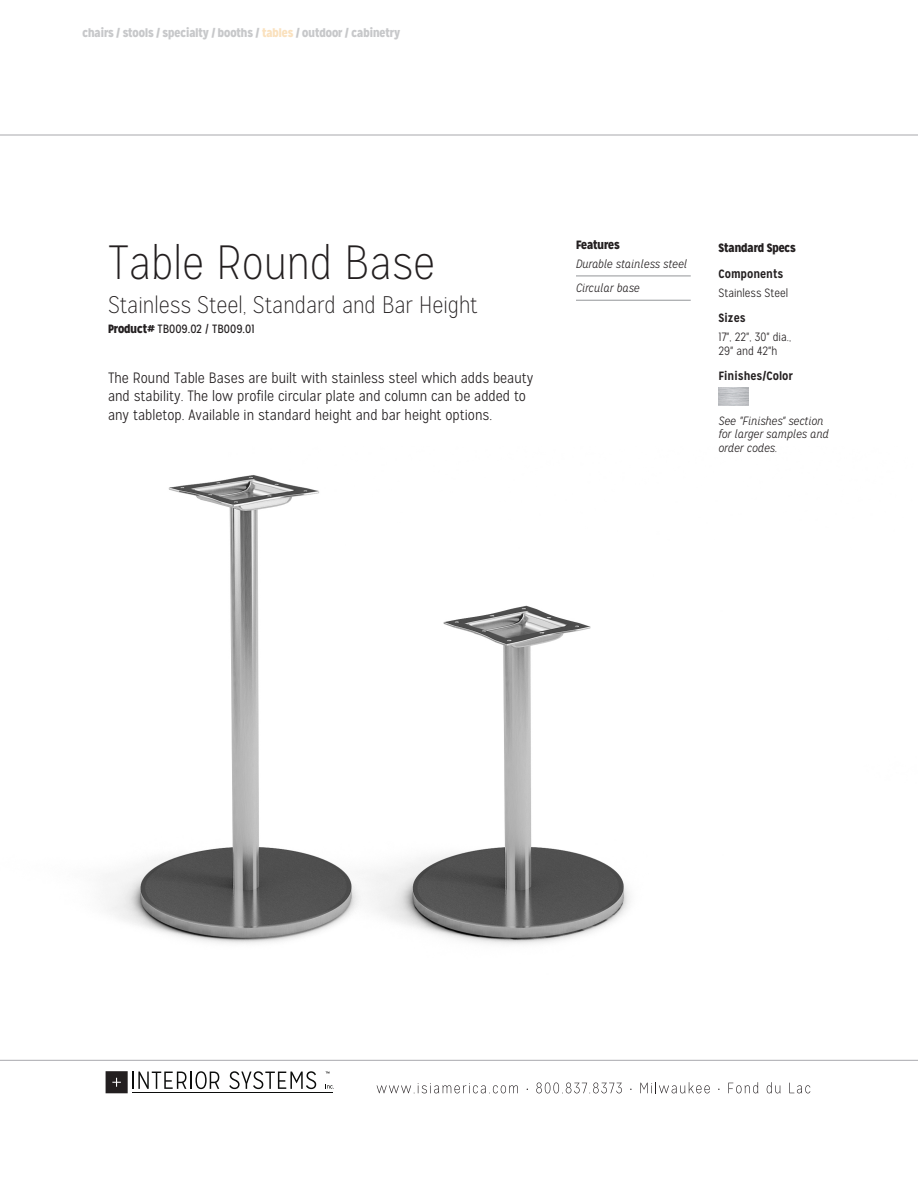
<style>
.page{position:relative;width:918px;height:1188px;background:#fff}
.page>*{position:absolute;margin:0;border:0;box-sizing:border-box;transform-origin:0 0}
._1_Title{font:100 48px "Mission Gothic";color:#231f20}
._1_Title-2{font:100 24px "Mission Gothic";color:#231f20}
._2_body{font:300 15px/18.8px "Mission Gothic";color:#231f20}
.t1{font:900 12px "Mission Gothic";color:#c7c8ca}
._3_specs{font:italic 300 12px/13.5px "Mission Gothic";color:#231f20}
._3_specs-2{font:300 12px/13.5px "Mission Gothic";color:#231f20}
._4_features{font:italic 300 12px "Mission Gothic";color:#231f20}
._5_sub_specs{font:700 12px "Mission Gothic";color:#231f20}
._1_Title-3{font:12px "Mission Gothic";color:#231f20}
._3_specs-3{font:900 12px "Mission Gothic";color:#231f20}
.s1{color:#fae1be}
.s2{font-weight:900}
</style>
<div class="page">
<hr style="left:0;top:135px;width:918px;height:1px;background:#a8a9ad">
<hr style="left:0;top:1060px;width:918px;height:1px;background:#a8a9ad">
<svg style="left:377px;top:1083px;width:141px;height:11px"></svg>
<svg style="left:536px;top:1083px;width:86px;height:11px"></svg>
<svg style="left:640px;top:1082px;width:70px;height:11px"></svg>
<svg style="left:728px;top:1082px;width:30px;height:11px"></svg>
<svg style="left:767px;top:1082px;width:14px;height:11px"></svg>
<svg style="left:789px;top:1083px;width:21px;height:10px"></svg>
<svg style="left:327px;top:1085px;width:7px;height:4px"></svg>
<svg style="left:229px;top:1071px;width:87px;height:18px"></svg>
<hr style="left:132px;top:1092px;width:201px;height:1px;background:#0c0d0c">
<svg style="left:106px;top:1071px;width:113px;height:22px"></svg>
<hr style="left:576px;top:276px;width:115px;height:1px;background:#939598">
<hr style="left:576px;top:300px;width:115px;height:1px;background:#939598">
<img style="left:109px;top:475px;width:521px;height:469px">
<p class="t1" style="left:82px;top:25px;width:319px">chairs / stools / specialty / booths / <span class="s1">tables</span> / outdoor / cabinetry</p>
<p class="_1_Title" style="left:108px;top:235px;width:328px">Table Round Base</p>
<p class="_1_Title-2" style="left:108px;top:291px;width:371px">Stainless Steel, Standard and Bar Height</p>
<p class="_1_Title-3" style="left:108px;top:322px;width:148px"><span class="s2">Product#</span> TB009.02 / TB009.01</p>
<p class="_2_body" style="left:108px;top:368px;width:427px">The Round Table Bases are built with stainless steel which adds beauty and stability. The low profile circular plate and column can be added to any tabletop. Available in standard height and bar height options.</p>
<p class="_3_specs-3" style="left:576px;top:237px;width:45px">Features</p>
<p class="_4_features" style="left:576px;top:257px;width:113px">Durable stainless steel</p>
<p class="_4_features" style="left:576px;top:281px;width:65px">Circular base</p>
<p class="_3_specs-3" style="left:718px;top:240px;width:79px">Standard Specs</p>
<p class="_5_sub_specs" style="left:718px;top:266px;width:67px">Components</p>
<p class="_3_specs-2" style="left:718px;top:286px;width:71px">Stainless Steel</p>
<p class="_5_sub_specs" style="left:718px;top:310px;width:29px">Sizes</p>
<p class="_3_specs-2" style="left:718px;top:330px;width:74px">17", 22", 30" dia.,<br>29" and 42"h</p>
<p class="_5_sub_specs" style="left:718px;top:369px;width:76px">Finishes/Color</p>
<p class="_3_specs" style="left:718px;top:414px;width:112px">See "Finishes" section for larger samples and order codes.</p>
</div>
